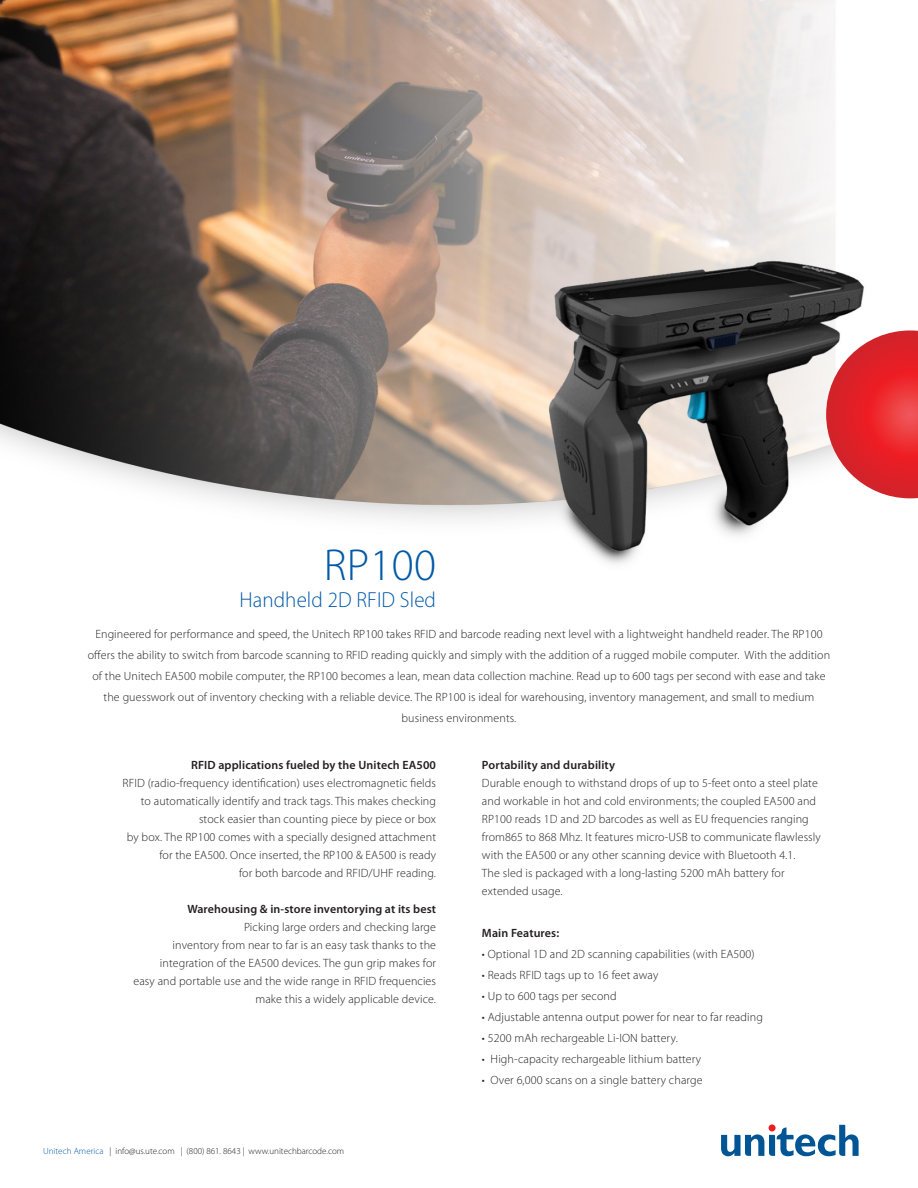
<style>
.page{position:relative;width:918px;height:1188px;background:#fff}
.page>*{position:absolute;margin:0;border:0;box-sizing:border-box;transform-origin:0 0}
.t1{font:300 45px "Myriad Pro";letter-spacing:.005em;color:#0059a8}
.t2{font:300 21.9px "Myriad Pro";letter-spacing:.005em;color:#0059a8;scale:.96 1}
.t3{font:300 12px/18px "Myriad Pro";letter-spacing:.01em;color:#231f20}
.t4{font:600 12px "Myriad Pro";letter-spacing:.01em;color:#231f20}
.t5{font:300 9px "Myriad Pro";color:#231f20}
.s1{color:#0059a8}
</style>
<div class="page">
<img style="left:0;top:0;width:917px;height:564px">
<svg style="left:826px;top:330px;width:92px;height:168px"></svg>
<svg style="left:721px;top:1125px;width:138px;height:31px"></svg>
<p class="t1" style="left:324px;top:538px;width:114px">RP100</p>
<p class="t2" style="left:239px;top:587px;width:206px">Handheld 2D RFID Sled</p>
<p class="t3" style="left:88px;top:624px;width:744px;line-height:21px;text-align:center">Engineered for performance and speed, the Unitech RP100 takes RFID and barcode reading next level with a lightweight handheld reader. The RP100 offers the ability to switch from barcode scanning to RFID reading quickly and simply with the addition of a rugged mobile computer. With the addition of the Unitech EA500 mobile computer, the RP100 becomes a lean, mean data collection machine. Read up to 600 tags per second with ease and take the guesswork out of inventory checking with a reliable device. The RP100 is ideal for warehousing, inventory management, and small to medium business environments.</p>
<p class="t4" style="left:191px;top:758px;width:247px">RFID applications fueled by the Unitech EA500</p>
<p class="t3" style="left:123px;top:774px;width:315px">RFID (radio-frequency identification) uses electromagnetic fields</p>
<p class="t3" style="left:141px;top:792px;width:297px">to automatically identify and track tags. This makes checking</p>
<p class="t3" style="left:199px;top:810px;width:239px">stock easier than counting piece by piece or box</p>
<p class="t3" style="left:127px;top:828px;width:311px">by box. The RP100 comes with a specially designed attachment</p>
<p class="t3" style="left:159px;top:846px;width:278px">for the EA500. Once inserted, the RP100 &amp; EA500 is ready</p>
<p class="t3" style="left:239px;top:864px;width:198px">for both barcode and RFID/UHF reading.</p>
<p class="t4" style="left:187px;top:902px;width:250px">Warehousing &amp; in-store inventorying at its best</p>
<p class="t3" style="left:244px;top:918px;width:194px">Picking large orders and checking large</p>
<p class="t3" style="left:173px;top:936px;width:265px">inventory from near to far is an easy task thanks to the</p>
<p class="t3" style="left:160px;top:954px;width:278px">integration of the EA500 devices. The gun grip makes for</p>
<p class="t3" style="left:133px;top:972px;width:304px">easy and portable use and the wide range in RFID frequencies</p>
<p class="t3" style="left:255px;top:990px;width:182px">make this a widely applicable device.</p>
<p class="t5" style="left:43px;top:1146px;width:303px"><span class="s1">Unitech America</span> | info@us.ute.com | (800) 861. 8643 | www.unitechbarcode.com</p>
<p class="t4" style="left:482px;top:758px;width:135px">Portability and durability</p>
<p class="t3" style="left:482px;top:774px;width:340px">Durable enough to withstand drops of up to 5-feet onto a steel plate and workable in hot and cold environments; the coupled EA500 and RP100 reads 1D and 2D barcodes as well as EU frequencies ranging from865 to 868 Mhz. It features micro-USB to communicate flawlessly with the EA500 or any other scanning device with Bluetooth 4.1.</p>
<p class="t3" style="left:482px;top:864px;width:304px">The sled is packaged with a long-lasting 5200 mAh battery for extended usage.</p>
<p class="t4" style="left:482px;top:926px;width:79px">Main Features:</p>
<p class="t3" style="left:482px;top:945px;width:274px">• Optional 1D and 2D scanning capabilities (with EA500)</p>
<p class="t3" style="left:482px;top:966px;width:178px">• Reads RFID tags up to 16 feet away</p>
<p class="t3" style="left:482px;top:987px;width:136px">• Up to 600 tags per second</p>
<p class="t3" style="left:482px;top:1008px;width:282px">• Adjustable antenna output power for near to far reading</p>
<p class="t3" style="left:482px;top:1029px;width:197px">• 5200 mAh rechargeable Li-ION battery.</p>
<p class="t3" style="left:482px;top:1050px;width:221px">• High-capacity rechargeable lithium battery</p>
<p class="t3" style="left:482px;top:1071px;width:222px">• Over 6,000 scans on a single battery charge</p>
</div>
